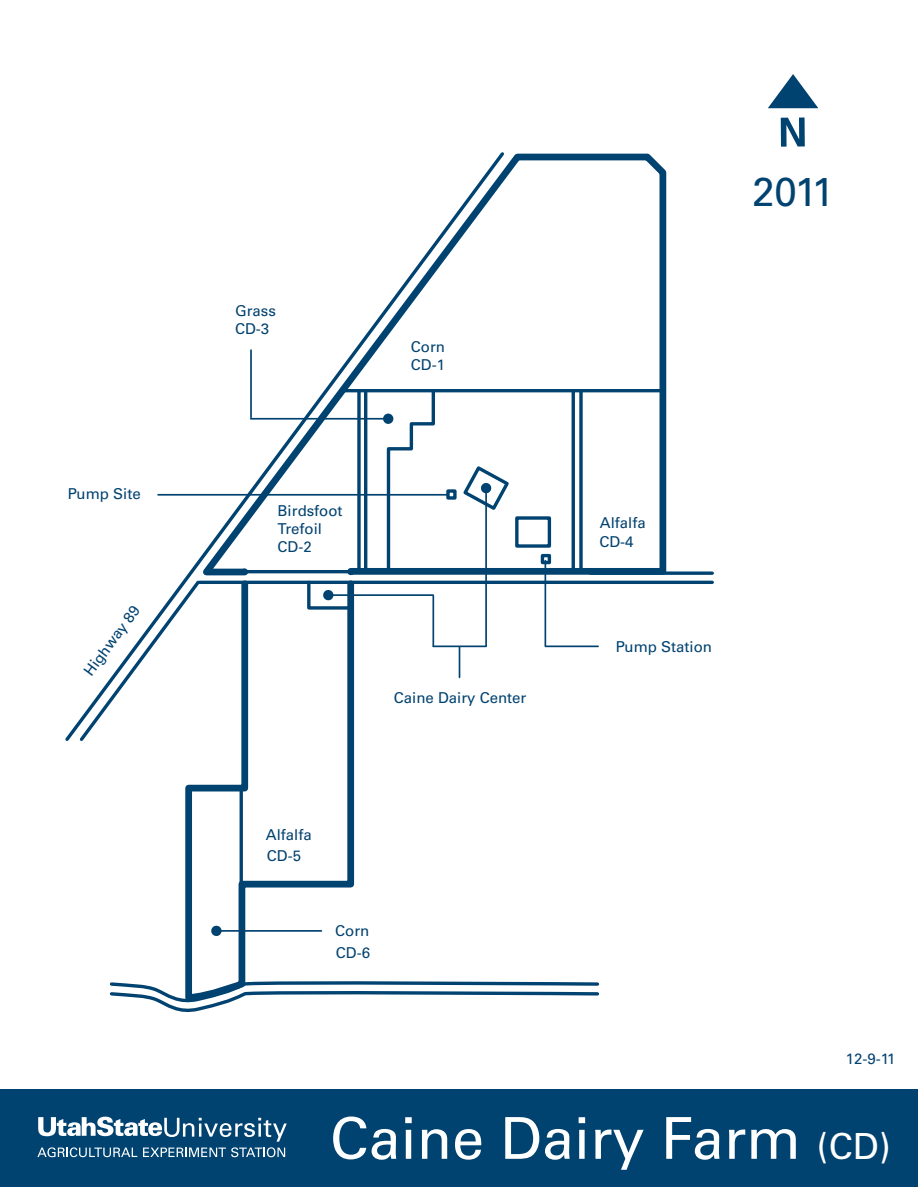
<style>
.page{position:relative;width:918px;height:1188px;background:#fff}
.page>*{position:absolute;margin:0;border:0;box-sizing:border-box;transform-origin:0 0}
.t1{font:57.75px "Univers LT";color:#fff}
.t2{font:40.5px "Univers LT";color:#004270}
.t3{font:15px/18px "Univers LT";color:#004270}
.s1{font-size:36px}
</style>
<div class="page">
<hr style="left:546px;top:646px;width:52px;height:1px;background:#004270">
<hr style="left:545px;top:561px;width:1px;height:85px;background:#004270">
<svg style="left:507px;top:153px;width:160px;height:426px"></svg>
<svg style="left:185px;top:744px;width:170px;height:233px"></svg>
<hr style="left:342px;top:389px;width:321px;height:3px;background:#004270">
<hr style="left:240px;top:789px;width:3px;height:122px;background:#004270">
<svg style="left:579px;top:392px;width:4px;height:179px"></svg>
<hr style="left:572px;top:391px;width:3px;height:180px;background:#004270">
<svg style="left:590px;top:571px;width:122px;height:4px"></svg>
<hr style="left:200px;top:581px;width:512px;height:3px;background:#004270">
<svg style="left:65px;top:152px;width:442px;height:592px"></svg>
<svg style="left:109px;top:977px;width:491px;height:36px"></svg>
<svg style="left:781px;top:118px;width:24px;height:29px"></svg>
<svg style="left:768px;top:74px;width:50px;height:34px"></svg>
<div style="left:0;top:1089px;width:918px;height:98px;background:#004270"></div>
<svg style="left:37px;top:1117px;width:250px;height:40px"></svg>
<svg style="left:461px;top:463px;width:51px;height:50px"></svg>
<div style="left:515px;top:516px;width:36px;height:32px;border:3px solid #004270"></div>
<hr style="left:158px;top:494px;width:290px;height:2px;background:#004270">
<div style="left:446px;top:489px;width:11px;height:11px;border:3px solid #004270"></div>
<div style="left:541px;top:554px;width:10px;height:10px;border:3px solid #004270"></div>
<div style="left:383px;top:414px;width:10px;height:10px;background:#004270;border-radius:50%"></div>
<hr style="left:251px;top:418px;width:137px;height:2px;background:#004270">
<hr style="left:250px;top:350px;width:2px;height:67px;background:#004270">
<p class="t3" style="left:68px;top:484px;width:75px">Pump Site</p>
<p class="t3" style="left:80px;top:669px;width:85px;rotate:-54deg">Highway 89</p>
<p class="t3" style="left:235px;top:302px;width:42px">Grass<br>CD-3</p>
<p class="t3" style="left:278px;top:502px;width:66px">Birdsfoot<br>Trefoil<br>CD-2</p>
<p class="t3" style="left:411px;top:337px;width:36px">Corn<br>CD-1</p>
<p class="t3" style="left:394px;top:688px;width:134px">Caine Dairy Center</p>
<p class="t3" style="left:266px;top:826px;width:47px">Alfalfa</p>
<p class="t3" style="left:267px;top:847px;width:36px">CD-5</p>
<p class="t3" style="left:335px;top:922px;width:36px">Corn</p>
<p class="t3" style="left:336px;top:944px;width:36px">CD-6</p>
<h2 class="t2" style="left:752px;top:168px;width:84px">2011</h2>
<p class="t3" style="left:600px;top:513px;width:47px">Alfalfa</p>
<p class="t3" style="left:599px;top:533px;width:36px">CD-4</p>
<p class="t3" style="left:616px;top:638px;width:98px">Pump Station</p>
<p class="t3" style="left:846px;top:1050px;width:51px">12-9-11</p>
<h1 class="t1" style="left:330px;top:1104px;width:562px">Caine Dairy Farm <span class="s1">(CD)</span></h1>
</div>
